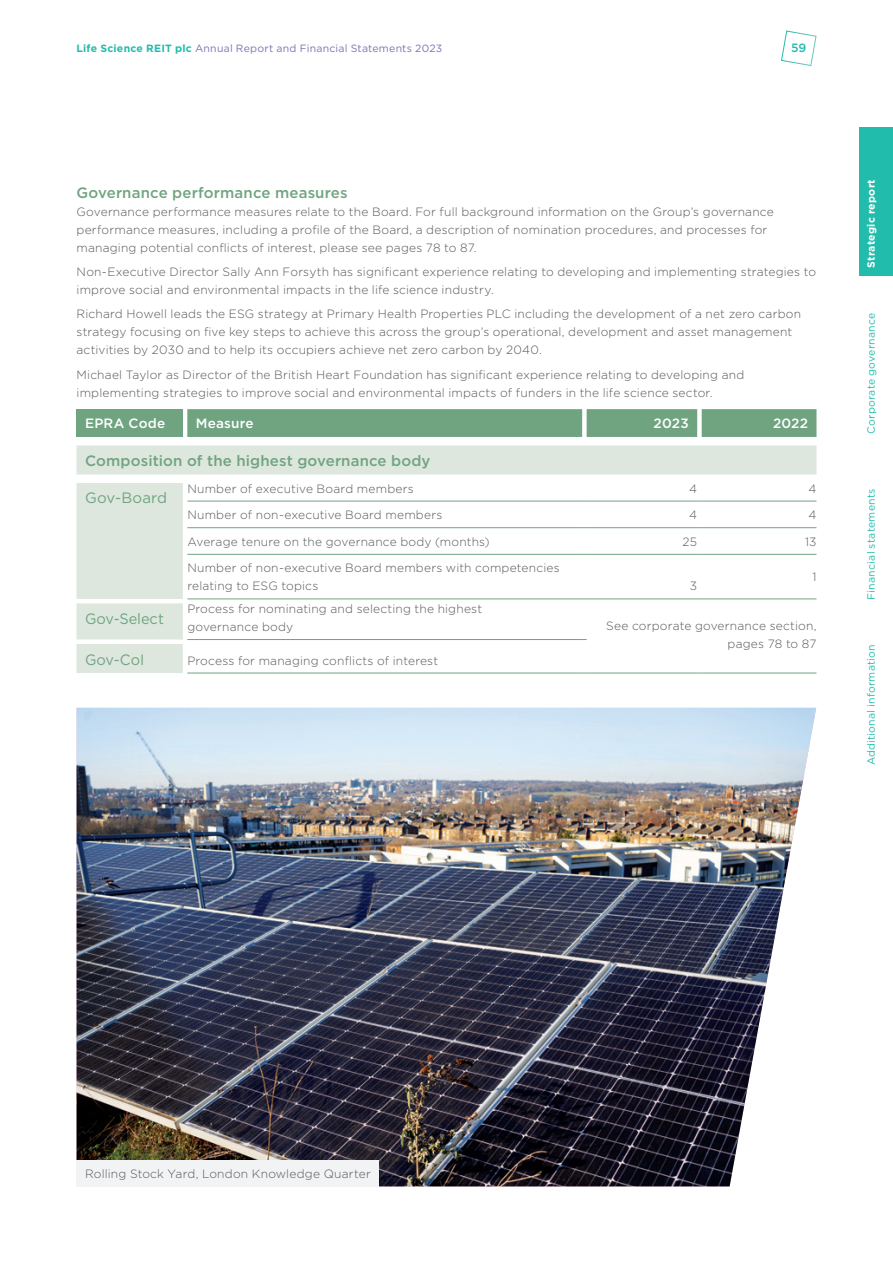
<style>
.page{position:relative;width:893px;height:1263px;background:#fff}
.page>*{position:absolute;margin:0;border:0;box-sizing:border-box;transform-origin:0 0}
.t1{font:500 15px "Gotham";letter-spacing:.01em;color:#70a481}
.t2{font:15px "Gotham";color:#70a481}
.t3{font:500 13.5px "Gotham";letter-spacing:.015em;color:#fff}
.t4{font:300 12px/18px "Gotham";letter-spacing:.015em;color:#57585a}
.t5{font:500 12px "Gotham";color:#22bcac}
.t6{font:10.5px "Gotham";letter-spacing:.02em;color:#22bcac}
.t7{font:10.5px "Gotham";letter-spacing:.025em;color:#7d73b5}
.t8{font:700 10.5px "Gotham";letter-spacing:.02em;color:#fff}
.s1{font-weight:700;color:#22bcac}
</style>
<div class="page">
<div style="left:77px;top:409px;width:106px;height:28px;background:#70a481"></div>
<div style="left:187px;top:409px;width:629px;height:28px;background:#70a481"></div>
<svg style="left:77px;top:445px;width:739px;height:228px"></svg>
<hr style="left:587px;top:673px;width:110px;height:1px;background:#70a481">
<hr style="left:702px;top:673px;width:114px;height:1px;background:#70a481">
<hr style="left:187px;top:501px;width:395px;height:1px;background:#70a481">
<hr style="left:587px;top:501px;width:110px;height:1px;background:#70a481">
<hr style="left:702px;top:501px;width:114px;height:1px;background:#70a481">
<hr style="left:187px;top:527px;width:395px;height:1px;background:#70a481">
<hr style="left:587px;top:527px;width:110px;height:1px;background:#70a481">
<hr style="left:702px;top:527px;width:114px;height:1px;background:#70a481">
<hr style="left:187px;top:554px;width:395px;height:1px;background:#70a481">
<hr style="left:587px;top:554px;width:110px;height:1px;background:#70a481">
<hr style="left:702px;top:554px;width:114px;height:1px;background:#70a481">
<hr style="left:187px;top:598px;width:395px;height:1px;background:#70a481">
<hr style="left:587px;top:598px;width:110px;height:1px;background:#70a481">
<hr style="left:702px;top:598px;width:114px;height:1px;background:#70a481">
<hr style="left:187px;top:639px;width:395px;height:1px;background:#70a481">
<hr style="left:187px;top:673px;width:395px;height:1px;background:#70a481">
<img style="left:77px;top:708px;width:739px;height:478px">
<div style="left:77px;top:1160px;width:302px;height:26px;background:#f2f3f4"></div>
<div style="left:859px;top:128px;width:34px;height:148px;background:#22bcac"></div>
<svg style="left:781px;top:30px;width:36px;height:36px"></svg>
<p class="t7" style="left:77px;top:42px;width:367px"><span class="s1">Life Science REIT plc</span> Annual Report and Financial Statements 2023</p>
<p class="t5" style="left:791px;top:40px;width:17px">59</p>
<p class="t1" style="left:77px;top:182px;width:273px">Governance performance measures</p>
<p class="t4" style="left:77px;top:202px;width:699px">Governance performance measures relate to the Board. For full background information on the Group’s governance performance measures, including a profile of the Board, a description of nomination procedures, and processes for managing potential conflicts of interest, please see pages 78 to 87.</p>
<p class="t4" style="left:77px;top:262px;width:741px">Non-Executive Director Sally Ann Forsyth has significant experience relating to developing and implementing strategies to improve social and environmental impacts in the life science industry.</p>
<p class="t4" style="left:77px;top:305px;width:726px">Richard Howell leads the ESG strategy at Primary Health Properties PLC including the development of a net zero carbon strategy focusing on five key steps to achieve this across the group’s operational, development and asset management activities by 2030 and to help its occupiers achieve net zero carbon by 2040.</p>
<p class="t4" style="left:77px;top:365px;width:669px">Michael Taylor as Director of the British Heart Foundation has significant experience relating to developing and implementing strategies to improve social and environmental impacts of funders in the life science sector.</p>
<p class="t3" style="left:85px;top:415px;width:82px">EPRA Code</p>
<p class="t3" style="left:196px;top:415px;width:59px">Measure</p>
<p class="t3" style="left:654px;top:415px;width:37px">2023</p>
<p class="t3" style="left:773px;top:415px;width:36px">2022</p>
<p class="t1" style="left:85px;top:451px;width:347px">Composition of the highest governance body</p>
<p class="t2" style="left:85px;top:489px;width:84px">Gov-Board</p>
<p class="t4" style="left:187px;top:479px;width:228px">Number of executive Board members</p>
<p class="t4" style="left:689px;top:479px;width:9px">4</p>
<p class="t4" style="left:808px;top:479px;width:9px">4</p>
<p class="t4" style="left:187px;top:506px;width:256px">Number of non-executive Board members</p>
<p class="t4" style="left:689px;top:506px;width:9px">4</p>
<p class="t4" style="left:808px;top:506px;width:9px">4</p>
<p class="t4" style="left:187px;top:532px;width:304px">Average tenure on the governance body (months)</p>
<p class="t4" style="left:683px;top:532px;width:16px">25</p>
<p class="t4" style="left:805px;top:532px;width:13px">13</p>
<p class="t4" style="left:187px;top:559px;width:374px">Number of non-executive Board members with competencies relating to ESG topics</p>
<p class="t4" style="left:812px;top:568px;width:6px">1</p>
<p class="t4" style="left:690px;top:577px;width:9px">3</p>
<p class="t2" style="left:85px;top:609px;width:80px">Gov-Select</p>
<p class="t4" style="left:187px;top:599px;width:296px">Process for nominating and selecting the highest governance body</p>
<p class="t2" style="left:85px;top:650px;width:61px">Gov-CoI</p>
<p class="t4" style="left:187px;top:651px;width:252px">Process for managing conflicts of interest</p>
<p class="t4" style="left:606px;top:616px;width:212px;text-align:right">See corporate governance section, pages 78 to 87</p>
<p class="t8" style="left:864px;top:268px;width:90px;rotate:-90deg">Strategic report</p>
<p class="t6" style="left:864px;top:434px;width:123px;rotate:-90deg">Corporate governance</p>
<p class="t6" style="left:864px;top:600px;width:113px;rotate:-90deg">Financial statements</p>
<p class="t6" style="left:864px;top:765px;width:122px;rotate:-90deg">Additional information</p>
<p class="t4" style="left:85px;top:1164px;width:287px">Rolling Stock Yard, London Knowledge Quarter</p>
</div>
